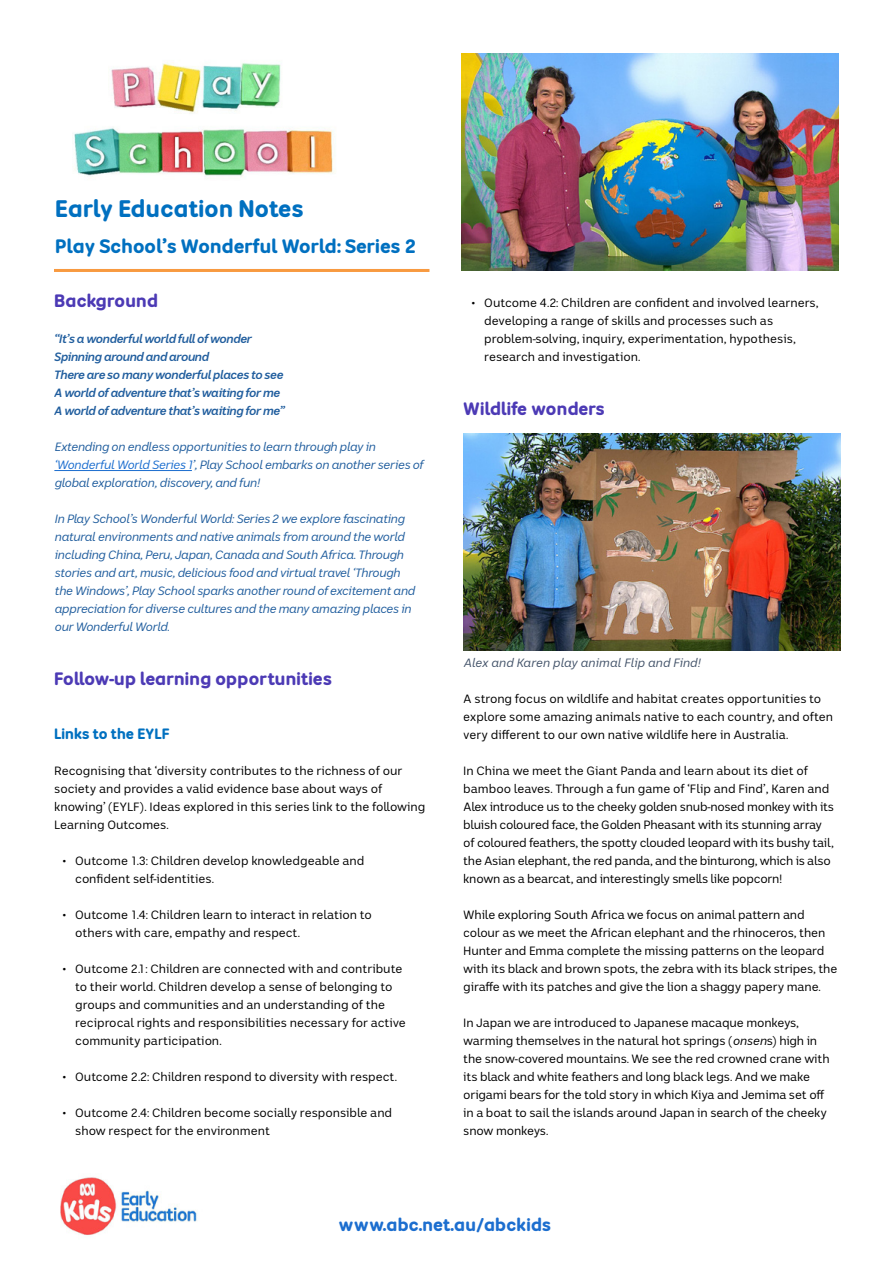
<style>
.page{position:relative;width:893px;height:1263px;background:#fff}
.page>*{position:absolute;margin:0;border:0;box-sizing:border-box;transform-origin:0 0}
.t1{font:700 24px "ABC Sans Nova Rounded";color:#0070c0}
.t2{font:700 19.5px "ABC Sans Nova Rounded";color:#0070c0}
.t3{font:700 18px "ABC Sans Nova Rounded";color:#4c3ab5}
.t4{font:700 18px "ABC Sans Rounded";color:#1c6ecf}
.t5{font:700 15px "ABC Sans Nova Rounded";color:#0070c0}
.t6{font:12px/18px "ABC Sans Nova";letter-spacing:-.01em;color:#000}
.t7{font:italic 12px/18px "ABC Sans Nova";letter-spacing:-.03em;color:#215e9e}
.t8{font:italic 700 12px/18px "ABC Sans Nova";letter-spacing:-.03em;color:#215e9e}
.t9{font:italic 12px "ABC Sans Nova";letter-spacing:-.01em;color:#44546a}
.s1{font-family:"ABC Sans";color:#1c6ecf}
.s2{font-style:italic}
</style>
<div class="page">
<img style="left:60px;top:1177px;width:137px;height:58px">
<img style="left:74px;top:62px;width:260px;height:117px">
<img style="left:462px;top:54px;width:377px;height:217px">
<hr style="left:54px;top:269px;width:375px;height:3px;background:#f89a40">
<hr style="left:54px;top:470px;width:138px;height:1px;background:#1c6ecf">
<img style="left:463px;top:433px;width:377px;height:217px">
<h1 class="t1" style="left:55px;top:194px;width:250px">Early Education Notes</h1>
<h2 class="t2" style="left:55px;top:234px;width:362px">Play School’s Wonderful World: Series 2</h2>
<h3 class="t3" style="left:54px;top:290px;width:106px">Background</h3>
<p class="t8" style="left:54px;top:330px;width:232px">“It’s a wonderful world full of wonder Spinning around and around<br>There are so many wonderful places to see A world of adventure that’s waiting for me A world of adventure that’s waiting for me”</p>
<p class="t7" style="left:54px;top:438px;width:370px">Extending on endless opportunities to learn through play in <span class="s1">‘Wonderful World Series 1</span>’, Play School embarks on another series of global exploration, discovery, and fun!</p>
<p class="t7" style="left:54px;top:510px;width:362px">In Play School’s Wonderful World: Series 2 we explore fascinating natural environments and native animals from around the world including China, Peru, Japan, Canada and South Africa. Through stories and art, music, delicious food and virtual travel ‘Through the Windows’, Play School sparks another round of excitement and appreciation for diverse cultures and the many amazing places in our Wonderful World.</p>
<h3 class="t3" style="left:54px;top:668px;width:279px">Follow-up learning opportunities</h3>
<p class="t5" style="left:54px;top:725px;width:117px">Links to the EYLF</p>
<p class="t6" style="left:54px;top:762px;width:373px">Recognising that ‘diversity contributes to the richness of our society and provides a valid evidence base about ways of knowing’ (EYLF). Ideas explored in this series link to the following Learning Outcomes.</p>
<p class="t6" style="left:75px;top:852px;width:291px;text-indent:-14px">• Outcome 1.3: Children develop knowledgeable and confident self-identities.</p>
<p class="t6" style="left:75px;top:906px;width:298px;text-indent:-14px">• Outcome 1.4: Children learn to interact in relation to others with care, empathy and respect.</p>
<p class="t6" style="left:75px;top:960px;width:332px;text-indent:-14px">• Outcome 2.1: Children are connected with and contribute to their world. Children develop a sense of belonging to groups and communities and an understanding of the reciprocal rights and responsibilities necessary for active community participation.</p>
<p class="t6" style="left:62px;top:1068px;width:337px">• Outcome 2.2: Children respond to diversity with respect.</p>
<p class="t6" style="left:75px;top:1104px;width:318px;text-indent:-14px">• Outcome 2.4: Children become socially responsible and show respect for the environment</p>
<p class="t6" style="left:484px;top:294px;width:336px;text-indent:-14px">• Outcome 4.2: Children are confident and involved learners, developing a range of skills and processes such as problem-solving, inquiry, experimentation, hypothesis, research and investigation.</p>
<h3 class="t3" style="left:463px;top:398px;width:143px">Wildlife wonders</h3>
<p class="t9" style="left:463px;top:656px;width:239px">Alex and Karen play animal Flip and Find!</p>
<p class="t6" style="left:463px;top:690px;width:371px">A strong focus on wildlife and habitat creates opportunities to explore some amazing animals native to each country, and often very different to our own native wildlife here in Australia.</p>
<p class="t6" style="left:463px;top:762px;width:372px">In China we meet the Giant Panda and learn about its diet of bamboo leaves. Through a fun game of ‘Flip and Find’, Karen and Alex introduce us to the cheeky golden snub-nosed monkey with its bluish coloured face, the Golden Pheasant with its stunning array of coloured feathers, the spotty clouded leopard with its bushy tail, the Asian elephant, the red panda, and the binturong, which is also known as a bearcat, and interestingly smells like popcorn!</p>
<p class="t6" style="left:463px;top:906px;width:376px">While exploring South Africa we focus on animal pattern and colour as we meet the African elephant and the rhinoceros, then Hunter and Emma complete the missing patterns on the leopard with its black and brown spots, the zebra with its black stripes, the giraffe with its patches and give the lion a shaggy papery mane.</p>
<p class="t6" style="left:463px;top:1014px;width:368px">In Japan we are introduced to Japanese macaque monkeys, warming themselves in the natural hot springs (<span class="s2">onsen</span>s) high in the snow-covered mountains. We see the red crowned crane with its black and white feathers and long black legs. And we make origami bears for the told story in which Kiya and Jemima set off in a boat to sail the islands around Japan in search of the cheeky snow monkeys.</p>
<h3 class="t4" style="left:339px;top:1213px;width:214px">www.abc.net.au/abckids</h3>
</div>
